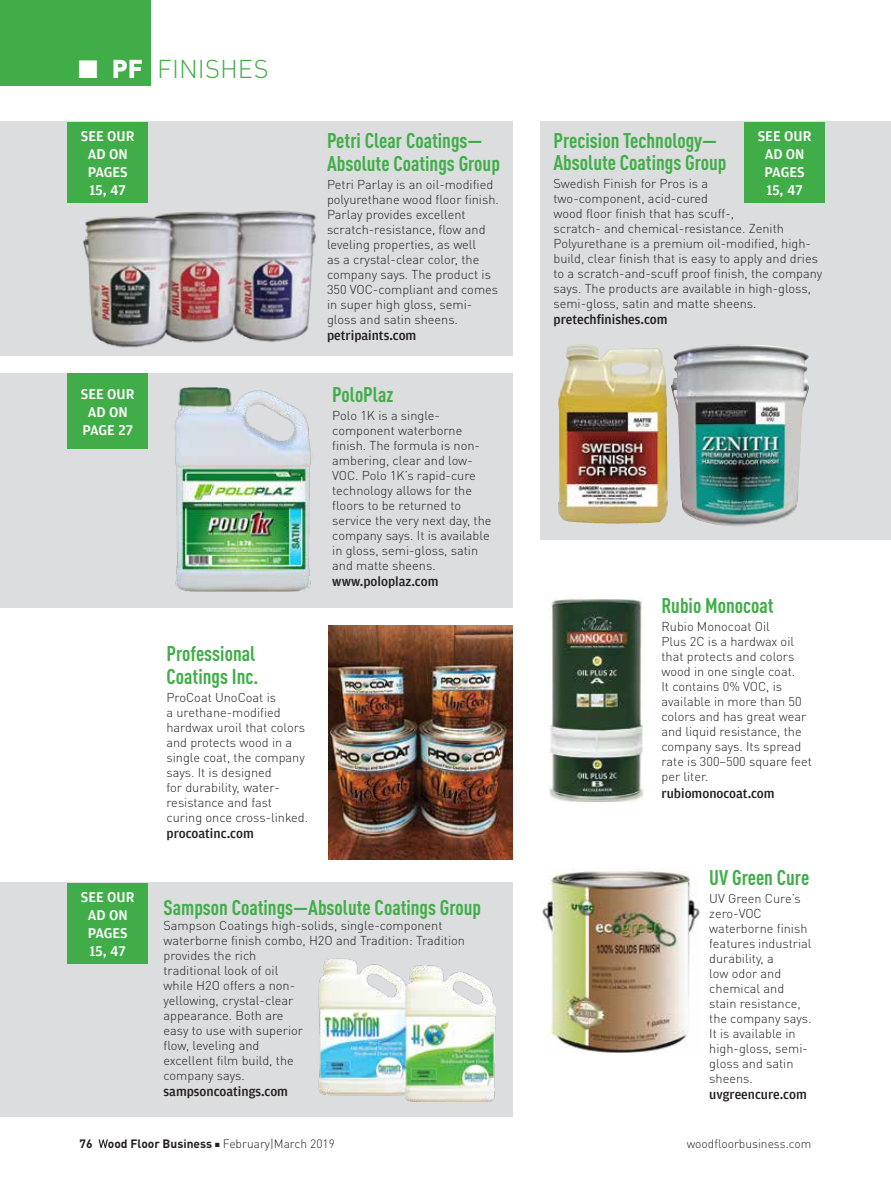
<style>
.page{position:relative;width:891px;height:1202px;background:#fff}
.page>*{position:absolute;margin:0;border:0;box-sizing:border-box;transform-origin:0 0}
.t1{font:300 25.5px "DIN Pro";letter-spacing:.005em;color:#41ad49}
.t2{font:700 condensed 21px/22.5px "DIN Pro";color:#41ad49}
.t3{font:500 15px/18px "Amplitude";color:#fff;text-align:center}
.t4{font:500 13.5px "Amplitude";color:#231f20}
.t5{font:300 12.75px/15px "DIN Pro";color:#231f20}
.t6{font:300 12px "DIN Pro";color:#231f20}
.t7{font:700 12px "DIN Pro";color:#231f20}
.s1{color:#fff}
.s2{font-weight:900;color:#fff}
.s3{font-weight:700}
</style>
<div class="page">
<svg style="left:99px;top:1139px;width:9px;height:8px"></svg>
<div style="left:540px;top:122px;width:351px;height:418px;background:#dcddde"></div>
<div style="left:0;top:882px;width:513px;height:234px;background:#dcddde"></div>
<div style="left:0;top:374px;width:513px;height:234px;background:#dcddde"></div>
<div style="left:68px;top:374px;width:80px;height:74px;background:#41ad49"></div>
<div style="left:0;top:122px;width:513px;height:234px;background:#dcddde"></div>
<img style="left:83px;top:210px;width:233px;height:138px">
<img style="left:174px;top:387px;width:137px;height:204px">
<img style="left:558px;top:344px;width:110px;height:179px">
<img style="left:671px;top:344px;width:138px;height:182px">
<img style="left:318px;top:958px;width:178px;height:143px">
<img style="left:542px;top:871px;width:158px;height:181px">
<img style="left:328px;top:625px;width:185px;height:235px">
<img style="left:549px;top:598px;width:95px;height:203px">
<div style="left:0;top:0;width:151px;height:86px;background:#41ad49"></div>
<div style="left:68px;top:122px;width:80px;height:80px;background:#41ad49"></div>
<div style="left:744px;top:122px;width:81px;height:80px;background:#41ad49"></div>
<div style="left:68px;top:882px;width:80px;height:81px;background:#41ad49"></div>
<h1 class="t1" style="left:79px;top:49px;width:192px"><span class="s1">■</span> <span class="s2">PF</span> FINISHES</h1>
<p class="t3" style="left:81px;top:127px;width:55px">SEE OUR<br>AD ON<br>PAGES<br>15, 47</p>
<p class="t3" style="left:758px;top:127px;width:55px">SEE OUR<br>AD ON<br>PAGES<br>15, 47</p>
<h2 class="t2" style="left:554px;top:127px;width:174px">Precision Technology—<br>Absolute Coatings Group</h2>
<p class="t5" style="left:554px;top:175px;width:270px">Swedish Finish for Pros is a<br>two-component, acid-cured<br>wood floor finish that has scuff-,<br>scratch- and chemical-resistance. Zenith Polyurethane is a premium oil-modified, high&shy;build, clear finish that is easy to apply and dries to a scratch-and-scuff proof finish, the company says. The products are available in high-gloss, semi-gloss, satin and matte sheens.</p>
<p class="t4" style="left:554px;top:312px;width:116px">pretechfinishes.com</p>
<h2 class="t2" style="left:327px;top:128px;width:174px">Petri Clear Coatings—<br>Absolute Coatings Group</h2>
<p class="t5" style="left:327px;top:175px;width:173px">Petri Parlay is an oil-modified polyurethane wood floor finish.<br>Parlay provides excellent scratch-resistance, flow and leveling properties, as well<br>as a crystal-clear color, the company says. The product is<br>350 VOC-compliant and comes in super high gloss, semi&shy;gloss and satin sheens.</p>
<p class="t4" style="left:327px;top:328px;width:91px">petripaints.com</p>
<p class="t3" style="left:81px;top:385px;width:55px">SEE OUR<br>AD ON<br>PAGE 27</p>
<p class="t3" style="left:81px;top:888px;width:55px">SEE OUR<br>AD ON<br>PAGES<br>15, 47</p>
<h2 class="t2" style="left:166px;top:641px;width:93px">Professional<br>Coatings Inc.</h2>
<p class="t5" style="left:166px;top:688px;width:143px">ProCoat UnoCoat is<br>a urethane-modified hardwax uroil that colors and protects wood in a single coat, the company says. It is designed<br>for durability, water&shy;resistance and fast curing once cross-linked.</p>
<p class="t4" style="left:166px;top:826px;width:89px">procoatinc.com</p>
<h2 class="t2" style="left:332px;top:381px;width:63px">PoloPlaz</h2>
<p class="t5" style="left:332px;top:406px;width:161px">Polo 1K is a single&shy;component waterborne finish. The formula is non&shy;ambering, clear and low-<br>VOC. Polo 1K’s rapid-cure technology allows for the floors to be returned to service the very next day, the company says. It is available in gloss, semi-gloss, satin and matte sheens.</p>
<p class="t4" style="left:332px;top:574px;width:108px">www.poloplaz.com</p>
<h2 class="t2" style="left:164px;top:894px;width:319px">Sampson Coatings—Absolute Coatings Group</h2>
<p class="t5" style="left:164px;top:916px;width:303px">Sampson Coatings high-solids, single-component waterborne finish combo, H2O and Tradition: Tradition provides the rich<br>traditional look of oil<br>while H2O offers a non-<br>yellowing, crystal-clear<br>appearance. Both are<br>easy to use with superior<br>flow, leveling and<br>excellent film build, the<br>company says.</p>
<p class="t4" style="left:164px;top:1084px;width:126px">sampsoncoatings.com</p>
<h2 class="t2" style="left:662px;top:593px;width:114px">Rubio Monocoat</h2>
<p class="t5" style="left:662px;top:618px;width:152px">Rubio Monocoat Oil<br>Plus 2C is a hardwax oil that protects and colors wood in one single coat.<br>It contains 0% VOC, is available in more than 50 colors and has great wear and liquid resistance, the company says. Its spread rate is 300–500 square feet per liter.</p>
<p class="t4" style="left:662px;top:785px;width:115px">rubiomonocoat.com</p>
<h2 class="t2" style="left:709px;top:864px;width:101px">UV Green Cure</h2>
<p class="t5" style="left:709px;top:889px;width:104px">UV Green Cure’s zero-VOC waterborne finish features industrial durability, a<br>low odor and chemical and stain resistance, the company says.<br>It is available in high-gloss, semi&shy;gloss and satin sheens.</p>
<p class="t4" style="left:709px;top:1087px;width:99px">uvgreencure.com</p>
<p class="t7" style="left:80px;top:1133px;width:15px">76</p>
<p class="t6" style="left:108px;top:1134px;width:228px"><span class="s3">ood Floor Business</span> ■ February|March 2019</p>
<p class="t6" style="left:687px;top:1134px;width:126px">woodfloorbusiness.com</p>
</div>
